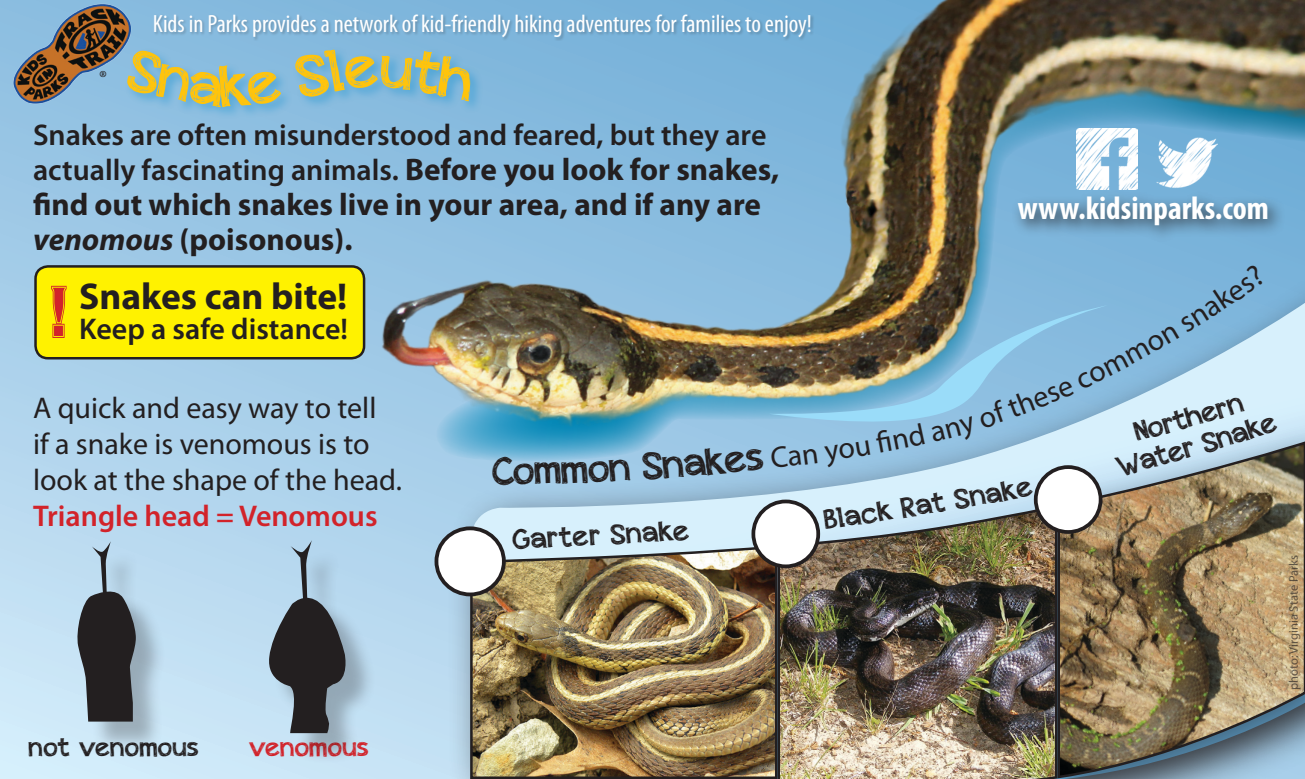
<style>
.page{position:relative;width:1305px;height:779px;background:#fff}
.page>*{position:absolute;margin:0;border:0;box-sizing:border-box;transform-origin:0 0}
.t1{font:67.5px "Old Gate Lane NF";color:#d2232a}
.t2{font:700 37.5px "Myriad Pro";color:#231f20}
.t3{font:37.5px "appleberry";color:#231f20}
.t4{font:700 condensed 32.5px "Myriad Pro";color:#fff}
.t5{font:700 31.25px/35px "Myriad Pro";color:#231f20}
.t6{font:600 30px/35px "Myriad Pro";color:#231f20}
.t7{font:30px/36px "Myriad Pro";color:#231f20}
.t8{font:600 30px "Myriad Pro";color:#d2232a}
.t9{font:27.5px "appleberry";color:#231f20}
.t10{font:condensed 25px "Myriad Pro";color:#fff}
.t11{font:25px "appleberry";letter-spacing:.02em;color:#231f20}
.t12{font:25px "appleberry";letter-spacing:.02em;color:#d2232a}
.t13{font:24.5px "Minion Pro";color:#231f20}
.t14{font:12.5px "Myriad Pro";color:#231f20}
.s1{font-weight:700;font-size:31.25px}
.s2{font-style:italic}
</style>
<div class="page">
<div style="left:0;top:0;width:1305px;height:778px;background:linear-gradient(to bottom,#88bbde,#d0e9f8)"></div>
<img style="left:265px;top:0;width:1040px;height:718px">
<div style="left:274px;top:602px;width:102px;height:162px;background:#231f20;opacity:.29"></div>
<svg style="left:266px;top:540px;width:84px;height:193px;background:#73828e"></svg>
<div style="left:81px;top:596px;width:86px;height:156px;background:#231f20;opacity:.29"></div>
<div style="left:98px;top:548px;width:43px;height:91px;background:#231f20;opacity:.29"></div>
<svg style="left:75px;top:541px;width:61px;height:180px;background:#626c74"></svg>
<div style="left:446px;top:272px;width:859px;height:506px;background:#231f20;opacity:.75"></div>
<img style="left:470px;top:303px;width:835px;height:241px">
<img style="left:779px;top:503px;width:260px;height:275px">
<div style="left:1039px;top:425px;width:266px;height:353px;background:#231f20;opacity:.46"></div>
<img style="left:1056px;top:440px;width:249px;height:338px">
<img style="left:469px;top:544px;width:310px;height:234px">
<div style="left:436px;top:528px;width:68px;height:66px;background:#fff;border-radius:50%"></div>
<div style="left:435px;top:526px;width:71px;height:70px;border:4px solid #231f20;border-radius:50%"></div>
<div style="left:753px;top:501px;width:65px;height:65px;background:#fff;border-radius:50%"></div>
<div style="left:751px;top:499px;width:69px;height:69px;border:4px solid #231f20;border-radius:50%"></div>
<div style="left:1036px;top:467px;width:65px;height:65px;background:#fff;border-radius:50%"></div>
<div style="left:1034px;top:465px;width:68px;height:69px;border:4px solid #231f20;border-radius:50%"></div>
<img style="left:12px;top:3px;width:122px;height:103px">
<img style="left:1076px;top:128px;width:62px;height:62px">
<img style="left:1157px;top:133px;width:61px;height:57px">
<div style="left:154px;top:15px;width:661px;height:26px;background:#231f20;opacity:.24"></div>
<div style="left:1011px;top:190px;width:275px;height:54px;background:#231f20;opacity:.75"></div>
<div style="left:36px;top:266px;width:328px;height:92px;background:#fff200;border-radius:13px"></div>
<div style="left:34px;top:265px;width:331px;height:94px;border:2px solid #231f20;border-radius:13px"></div>
<div style="left:125px;top:47px;width:359px;height:73px;background:#0089cb;opacity:.39"></div>
<div style="left:513px;top:458px;width:118px;height:26px;background:#a3cce8"></div>
<div style="left:642px;top:446px;width:122px;height:34px;background:#9ec8e6"></div>
<div style="left:771px;top:423px;width:154px;height:45px;background:#97c5e4"></div>
<svg style="left:512px;top:528px;width:35px;height:21px"></svg>
<svg style="left:673px;top:524px;width:16px;height:16px"></svg>
<svg style="left:823px;top:506px;width:39px;height:22px"></svg>
<svg style="left:931px;top:264px;width:347px;height:246px;background:#a0c3d7"></svg>
<svg style="left:125px;top:48px;width:157px;height:59px;background:#79b6dd"></svg>
<svg style="left:293px;top:48px;width:182px;height:54px;background:#74b3db"></svg>
<p class="t13" style="left:99px;top:63px;width:9px">®</p>
<p class="t10" style="left:153px;top:9px;width:661px">Kids in Parks provides a network of kid-friendly hiking adventures for families to enjoy!</p>
<p class="t6" style="left:33px;top:116px;width:748px">Snakes are often misunderstood and feared, but they are actually fascinating animals. <span class="s1">Before you look for snakes,</span></p>
<p class="t5" style="left:33px;top:186px;width:730px">find out which snakes live in your area, and if any are <span class="s2">venomous</span> (poisonous).</p>
<p class="t1" style="left:50px;top:270px;width:19px">!</p>
<p class="t2" style="left:79px;top:272px;width:270px">Snakes can bite!</p>
<p class="t6" style="left:79px;top:311px;width:270px">Keep a safe distance!</p>
<p class="t7" style="left:33px;top:389px;width:371px">A quick and easy way to tell<br>if a snake is venomous is to look at the shape of the head.</p>
<p class="t8" style="left:33px;top:496px;width:346px">Triangle head = Venomous</p>
<p class="t3" style="left:493px;top:444px;width:23px">C</p>
<p class="t9" style="left:546px;top:518px;width:127px;rotate:-3deg">rter Snak</p>
<p class="t9" style="left:858px;top:495px;width:86px;rotate:-9deg">ck Rat</p>
<p class="t11" style="left:29px;top:729px;width:172px">not venomous</p>
<p class="t12" style="left:249px;top:729px;width:122px">venomous</p>
<p class="t4" style="left:1018px;top:188px;width:253px">www.kidsinparks.com</p>
<p class="t9" style="left:1157px;top:406px;width:69px;rotate:-16deg">rther</p>
<p class="t9" style="left:1197px;top:425px;width:62px;rotate:-17deg">Snak</p>
<p class="t14" style="left:1286px;top:690px;width:137px;rotate:-90deg">photo: Virginia State Parks</p>
</div>
